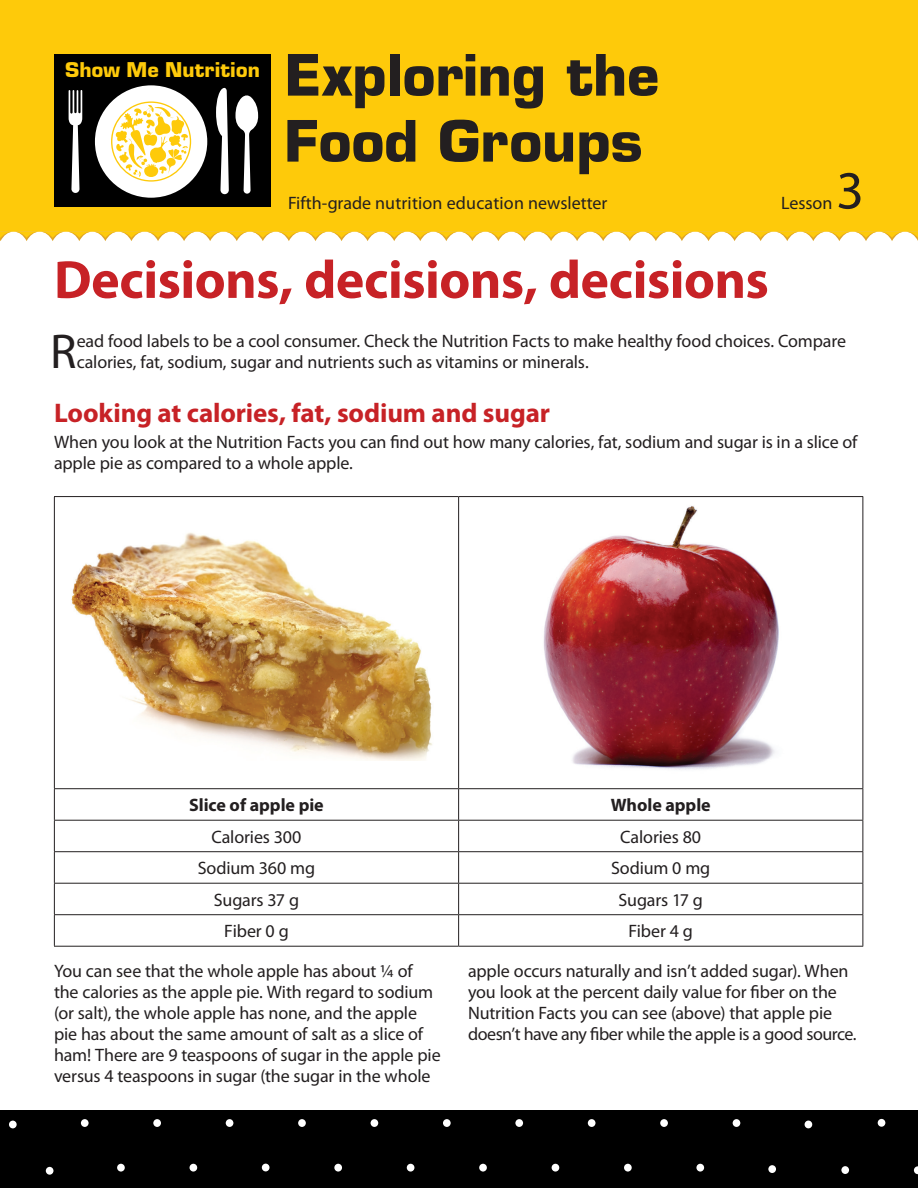
<style>
.page{position:relative;width:918px;height:1188px;background:#fff}
.page>*{position:absolute;margin:0;border:0;box-sizing:border-box;transform-origin:0 0}
.t1{font:700 55.5px/66px "Eurostile LT Std";color:#231f20}
.t2{font:700 54px "Myriad Pro";letter-spacing:-.01em;color:#c72226}
.t3{font:54px "Myriad Pro";color:#231f20}
.t4{font:49.2px "Myriad Pro";color:#231f20}
.t5{font:700 27px "Myriad Pro";letter-spacing:-.005em;color:#c72226}
.t6{font:900 22.35px "Eurostile";letter-spacing:.005em;color:#feca0a}
.t7{font:18px/21px "Myriad Pro";letter-spacing:-.01em;color:#231f20}
.t8{font:700 18px "Myriad Pro";letter-spacing:-.005em;color:#231f20}
</style>
<div class="page">
<div style="left:0;top:0;width:918px;height:232px;background:#feca0a"></div>
<svg style="left:0;top:232px;width:918px;height:9px"></svg>
<div style="left:54px;top:54px;width:217px;height:153px;background:#000"></div>
<svg style="left:69px;top:90px;width:13px;height:103px"></svg>
<svg style="left:216px;top:88px;width:13px;height:106px"></svg>
<div style="left:95px;top:85px;width:112px;height:113px;background:#fff;border-radius:50%"></div>
<svg style="left:111px;top:101px;width:80px;height:81px"></svg>
<div style="left:112px;top:103px;width:78px;height:77px;background:#fff;border-radius:50%"></div>
<svg style="left:115px;top:105px;width:74px;height:72px"></svg>
<svg style="left:235px;top:95px;width:23px;height:99px"></svg>
<div style="left:0;top:1110px;width:918px;height:78px;background:#000"></div>
<div style="left:81px;top:1119px;width:8px;height:8px;background:#fff;border-radius:50%"></div>
<div style="left:153px;top:1119px;width:8px;height:8px;background:#fff;border-radius:50%"></div>
<div style="left:226px;top:1119px;width:7px;height:8px;background:#fff;border-radius:50%"></div>
<div style="left:298px;top:1119px;width:8px;height:8px;background:#fff;border-radius:50%"></div>
<div style="left:371px;top:1119px;width:7px;height:8px;background:#fff;border-radius:50%"></div>
<div style="left:443px;top:1119px;width:8px;height:8px;background:#fff;border-radius:50%"></div>
<div style="left:515px;top:1119px;width:8px;height:8px;background:#fff;border-radius:50%"></div>
<div style="left:588px;top:1119px;width:8px;height:8px;background:#fff;border-radius:50%"></div>
<div style="left:660px;top:1119px;width:8px;height:8px;background:#fff;border-radius:50%"></div>
<div style="left:733px;top:1119px;width:7px;height:8px;background:#fff;border-radius:50%"></div>
<div style="left:117px;top:1164px;width:8px;height:8px;background:#fff;border-radius:50%"></div>
<div style="left:190px;top:1164px;width:7px;height:8px;background:#fff;border-radius:50%"></div>
<div style="left:334px;top:1164px;width:8px;height:8px;background:#fff;border-radius:50%"></div>
<div style="left:407px;top:1164px;width:7px;height:8px;background:#fff;border-radius:50%"></div>
<div style="left:479px;top:1164px;width:8px;height:8px;background:#fff;border-radius:50%"></div>
<div style="left:552px;top:1164px;width:7px;height:8px;background:#fff;border-radius:50%"></div>
<div style="left:624px;top:1164px;width:8px;height:8px;background:#fff;border-radius:50%"></div>
<div style="left:696px;top:1164px;width:8px;height:8px;background:#fff;border-radius:50%"></div>
<div style="left:46px;top:1167px;width:7px;height:8px;background:#fff;border-radius:50%"></div>
<div style="left:9px;top:1121px;width:8px;height:7px;background:#fff;border-radius:50%"></div>
<div style="left:805px;top:1121px;width:7px;height:7px;background:#fff;border-radius:50%"></div>
<div style="left:768px;top:1165px;width:8px;height:8px;background:#fff;border-radius:50%"></div>
<div style="left:841px;top:1166px;width:8px;height:8px;background:#fff;border-radius:50%"></div>
<div style="left:262px;top:1164px;width:8px;height:7px;background:#fff;border-radius:50%"></div>
<div style="left:878px;top:1119px;width:7px;height:8px;background:#fff;border-radius:50%"></div>
<svg style="left:914px;top:1166px;width:4px;height:8px"></svg>
<hr style="left:54px;top:496px;width:405px;height:1px;background:#231f20">
<hr style="left:54px;top:497px;width:1px;height:291px;background:#231f20">
<hr style="left:459px;top:496px;width:404px;height:1px;background:#231f20">
<hr style="left:458px;top:497px;width:1px;height:291px;background:#231f20">
<hr style="left:862px;top:497px;width:1px;height:291px;background:#231f20">
<hr style="left:54px;top:788px;width:405px;height:1px;background:#231f20">
<hr style="left:54px;top:789px;width:1px;height:31px;background:#231f20">
<hr style="left:459px;top:788px;width:404px;height:1px;background:#231f20">
<hr style="left:458px;top:789px;width:1px;height:31px;background:#231f20">
<hr style="left:862px;top:789px;width:1px;height:31px;background:#231f20">
<hr style="left:54px;top:820px;width:405px;height:1px;background:#231f20">
<hr style="left:54px;top:821px;width:1px;height:30px;background:#231f20">
<hr style="left:459px;top:820px;width:404px;height:1px;background:#231f20">
<hr style="left:458px;top:821px;width:1px;height:30px;background:#231f20">
<hr style="left:862px;top:821px;width:1px;height:30px;background:#231f20">
<hr style="left:54px;top:851px;width:405px;height:1px;background:#231f20">
<hr style="left:54px;top:852px;width:1px;height:31px;background:#231f20">
<hr style="left:459px;top:851px;width:404px;height:1px;background:#231f20">
<hr style="left:458px;top:852px;width:1px;height:31px;background:#231f20">
<hr style="left:862px;top:852px;width:1px;height:31px;background:#231f20">
<hr style="left:54px;top:883px;width:405px;height:1px;background:#231f20">
<hr style="left:54px;top:884px;width:1px;height:30px;background:#231f20">
<hr style="left:459px;top:883px;width:404px;height:1px;background:#231f20">
<hr style="left:458px;top:884px;width:1px;height:30px;background:#231f20">
<hr style="left:862px;top:884px;width:1px;height:30px;background:#231f20">
<hr style="left:54px;top:914px;width:405px;height:1px;background:#231f20">
<hr style="left:54px;top:915px;width:1px;height:31px;background:#231f20">
<hr style="left:459px;top:914px;width:404px;height:1px;background:#231f20">
<hr style="left:458px;top:915px;width:1px;height:31px;background:#231f20">
<hr style="left:862px;top:915px;width:1px;height:31px;background:#231f20">
<hr style="left:54px;top:946px;width:405px;height:1px;background:#231f20">
<hr style="left:459px;top:946px;width:404px;height:1px;background:#231f20">
<img style="left:71px;top:532px;width:361px;height:229px">
<img style="left:543px;top:506px;width:236px;height:264px">
<p class="t6" style="left:65px;top:58px;width:196px">Show Me Nutrition</p>
<h1 class="t1" style="left:284px;top:42px;width:376px">Exploring the<br>Food Groups</h1>
<p class="t7" style="left:288px;top:192px;width:321px">Fifth-grade nutrition education newsletter</p>
<p class="t7" style="left:781px;top:192px;width:53px">Lesson</p>
<h2 class="t3" style="left:836px;top:157px;width:29px">3</h2>
<h2 class="t2" style="left:54px;top:244px;width:716px">Decisions, decisions, decisions</h2>
<h3 class="t4" style="left:50px;top:321px;width:28px">R</h3>
<p class="t7" style="left:77px;top:330px;width:771px">ead food labels to be a cool consumer. Check the Nutrition Facts to make healthy food choices. Compare calories, fat, sodium, sugar and nutrients such as vitamins or minerals.</p>
<h3 class="t5" style="left:54px;top:395px;width:498px">Looking at calories, fat, sodium and sugar</h3>
<p class="t7" style="left:54px;top:431px;width:805px">When you look at the Nutrition Facts you can find out how many calories, fat, sodium and sugar is in a slice of apple pie as compared to a whole apple.</p>
<p class="t8" style="left:189px;top:793px;width:136px">Slice of apple pie</p>
<p class="t8" style="left:611px;top:793px;width:102px">Whole apple</p>
<p class="t7" style="left:211px;top:826px;width:92px">Calories 300</p>
<p class="t7" style="left:620px;top:826px;width:82px">Calories 80</p>
<p class="t7" style="left:198px;top:857px;width:119px">Sodium 360 mg</p>
<p class="t7" style="left:611px;top:857px;width:101px">Sodium 0 mg</p>
<p class="t7" style="left:214px;top:889px;width:87px">Sugars 37 g</p>
<p class="t7" style="left:619px;top:889px;width:86px">Sugars 17 g</p>
<p class="t7" style="left:224px;top:920px;width:66px">Fiber 0 g</p>
<p class="t7" style="left:629px;top:920px;width:66px">Fiber 4 g</p>
<p class="t7" style="left:54px;top:960px;width:388px">You can see that the whole apple has about ¼ of the calories as the apple pie. With regard to sodium (or salt), the whole apple has none, and the apple pie has about the same amount of salt as a slice of ham! There are 9 teaspoons of sugar in the apple pie versus 4 teaspoons in sugar (the sugar in the whole</p>
<p class="t7" style="left:468px;top:960px;width:390px">apple occurs naturally and isn’t added sugar). When you look at the percent daily value for fiber on the Nutrition Facts you can see (above) that apple pie doesn’t have any fiber while the apple is a good source.</p>
</div>
